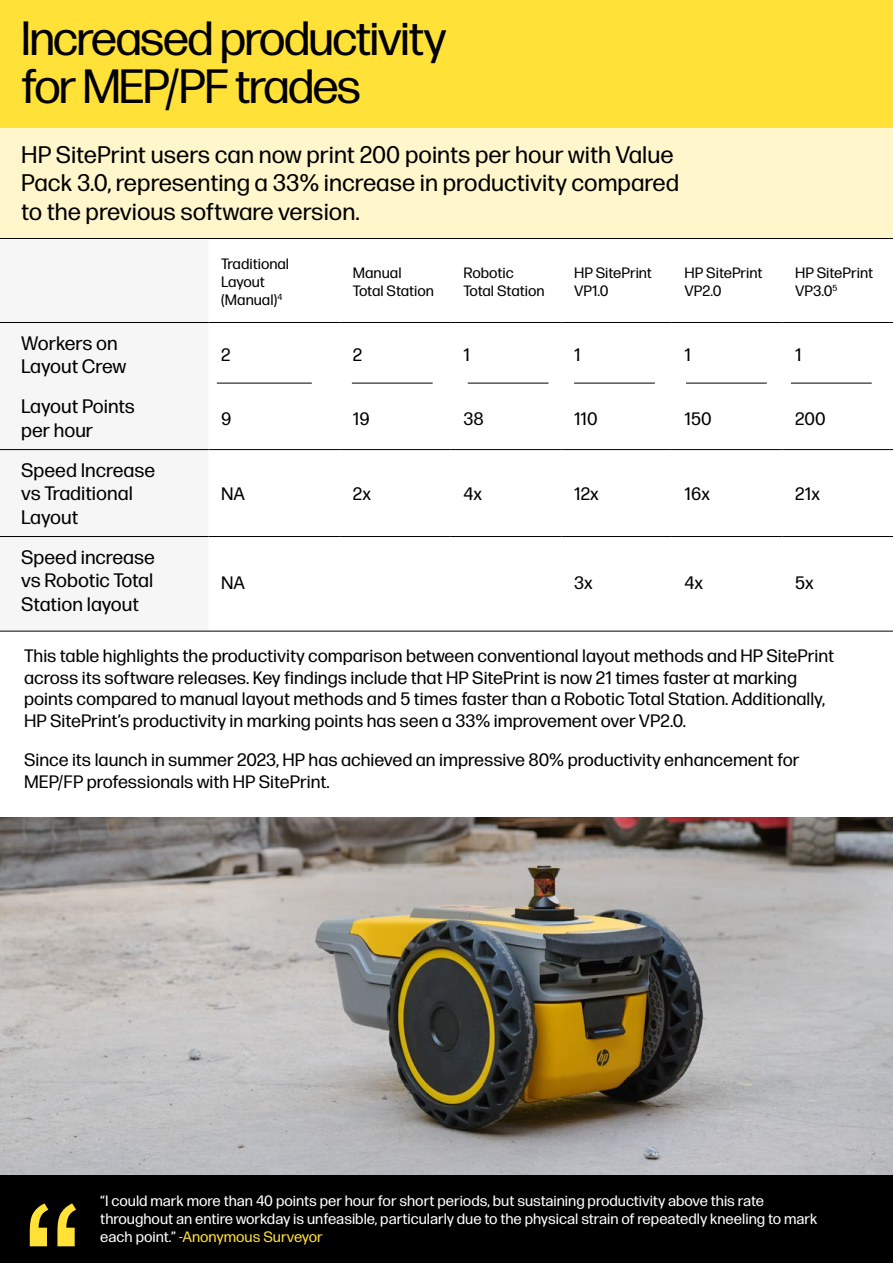
<style>
.page{position:relative;width:893px;height:1263px;background:#fff}
.page>*{position:absolute;margin:0;border:0;box-sizing:border-box;transform-origin:0 0}
.t1{font:48px/48px "Forma DJR Display";color:#000}
.t2{font:24px/28.8px "Forma DJR Micro";color:#000}
.t3{font:19.5px/23.4px "Forma DJR Micro";color:#000}
.t4{font:18px/21.6px "Forma DJR Micro";color:#000}
.t5{font:15px/18px "Forma DJR Micro";color:#fff}
.t6{font:15px/18px "Forma DJR Micro";color:#000}
.s1{color:#ffe137}
</style>
<div class="page">
<div style="left:0;top:321px;width:208px;height:310px;background:#f6f6f6"></div>
<hr style="left:0;top:322px;width:208px;height:1px;background:#000">
<hr style="left:208px;top:322px;width:132px;height:1px;background:#000">
<hr style="left:340px;top:322px;width:111px;height:1px;background:#000">
<hr style="left:451px;top:322px;width:110px;height:1px;background:#000">
<hr style="left:561px;top:322px;width:111px;height:1px;background:#000">
<hr style="left:672px;top:322px;width:110px;height:1px;background:#000">
<hr style="left:782px;top:322px;width:111px;height:1px;background:#000">
<hr style="left:0;top:449px;width:208px;height:1px;background:#000">
<hr style="left:208px;top:449px;width:132px;height:1px;background:#000">
<hr style="left:340px;top:449px;width:111px;height:1px;background:#000">
<hr style="left:451px;top:449px;width:110px;height:1px;background:#000">
<hr style="left:561px;top:449px;width:111px;height:1px;background:#000">
<hr style="left:672px;top:449px;width:110px;height:1px;background:#000">
<hr style="left:782px;top:449px;width:111px;height:1px;background:#000">
<hr style="left:0;top:536px;width:208px;height:1px;background:#000">
<hr style="left:208px;top:536px;width:132px;height:1px;background:#000">
<hr style="left:340px;top:536px;width:111px;height:1px;background:#000">
<hr style="left:451px;top:536px;width:110px;height:1px;background:#000">
<hr style="left:561px;top:536px;width:111px;height:1px;background:#000">
<hr style="left:672px;top:536px;width:110px;height:1px;background:#000">
<hr style="left:782px;top:536px;width:111px;height:1px;background:#000">
<div style="left:0;top:128px;width:893px;height:110px;background:#fff7cb"></div>
<div style="left:0;top:0;width:893px;height:128px;background:#ffe137"></div>
<img style="left:0;top:818px;width:893px;height:357px">
<hr style="left:0;top:238px;width:893px;height:1px;background:#000">
<hr style="left:217px;top:383px;width:95px;height:1px;background:#000">
<hr style="left:352px;top:383px;width:81px;height:1px;background:#000">
<hr style="left:468px;top:383px;width:81px;height:1px;background:#000">
<hr style="left:574px;top:383px;width:81px;height:1px;background:#000">
<hr style="left:686px;top:383px;width:81px;height:1px;background:#000">
<hr style="left:791px;top:383px;width:81px;height:1px;background:#000">
<hr style="left:0;top:631px;width:893px;height:1px;background:#000">
<div style="left:0;top:1175px;width:893px;height:88px;background:#000"></div>
<svg style="left:30px;top:1203px;width:46px;height:43px"></svg>
<h1 class="t1" style="left:22px;top:11px;width:426px">Increased productivity for MEP/PF trades</h1>
<h2 class="t2" style="left:21px;top:138px;width:659px">HP SitePrint users can now print 200 points per hour with Value<br>Pack 3.0, representing a 33% increase in productivity compared to the previous software version.</h2>
<p class="t6" style="left:221px;top:254px;width:70px">Traditional<br>Layout (Manual)<sup>4</sup></p>
<p class="t6" style="left:353px;top:263px;width:83px">Manual<br>Total Station</p>
<p class="t6" style="left:463px;top:263px;width:83px">Robotic<br>Total Station</p>
<p class="t6" style="left:574px;top:263px;width:79px">HP SitePrint<br>VP1.0</p>
<p class="t6" style="left:685px;top:263px;width:79px">HP SitePrint<br>VP2.0</p>
<p class="t6" style="left:795px;top:263px;width:79px">HP SitePrint<br>VP3.0<sup>5</sup></p>
<p class="t3" style="left:21px;top:330px;width:107px">Workers on<br>Layout Crew</p>
<p class="t4" style="left:221px;top:343px;width:11px">2</p>
<p class="t4" style="left:353px;top:343px;width:11px">2</p>
<p class="t4" style="left:463px;top:343px;width:8px">1</p>
<p class="t4" style="left:574px;top:343px;width:8px">1</p>
<p class="t4" style="left:685px;top:343px;width:8px">1</p>
<p class="t4" style="left:795px;top:343px;width:8px">1</p>
<p class="t3" style="left:21px;top:393px;width:115px">Layout Points per hour</p>
<p class="t4" style="left:221px;top:406px;width:12px">9</p>
<p class="t4" style="left:353px;top:406px;width:18px">19</p>
<p class="t4" style="left:463px;top:406px;width:22px">38</p>
<p class="t4" style="left:574px;top:406px;width:25px">110</p>
<p class="t4" style="left:685px;top:406px;width:29px">150</p>
<p class="t4" style="left:795px;top:406px;width:32px">200</p>
<p class="t3" style="left:21px;top:457px;width:136px">Speed Increase vs Traditional<br>Layout</p>
<p class="t4" style="left:221px;top:481px;width:25px">NA</p>
<p class="t4" style="left:353px;top:481px;width:19px">2x</p>
<p class="t4" style="left:463px;top:481px;width:20px">4x</p>
<p class="t4" style="left:574px;top:481px;width:26px">12x</p>
<p class="t4" style="left:685px;top:481px;width:27px">16x</p>
<p class="t4" style="left:795px;top:481px;width:26px">21x</p>
<p class="t3" style="left:21px;top:544px;width:135px;text-align:justify">Speed increase vs Robotic Total Station layout</p>
<p class="t4" style="left:221px;top:570px;width:25px">NA</p>
<p class="t4" style="left:574px;top:570px;width:20px">3x</p>
<p class="t4" style="left:685px;top:570px;width:20px">4x</p>
<p class="t4" style="left:795px;top:570px;width:20px">5x</p>
<p class="t4" style="left:24px;top:644px;width:811px">This table highlights the productivity comparison between conventional layout methods and HP SitePrint across its software releases. Key findings include that HP SitePrint is now 21 times faster at marking points compared to manual layout methods and 5 times faster than a Robotic Total Station. Additionally, HP SitePrint’s productivity in marking points has seen a 33% improvement over VP2.0.</p>
<p class="t4" style="left:24px;top:748px;width:777px">Since its launch in summer 2023, HP has achieved an impressive 80% productivity enhancement for<br>MEP/FP professionals with HP SitePrint.</p>
<p class="t5" style="left:100px;top:1190px;width:718px">“I could mark more than 40 points per hour for short periods, but sustaining productivity above this rate throughout an entire workday is unfeasible, particularly due to the physical strain of repeatedly kneeling to mark each point.” <span class="s1">-Anonymous Surveyor</span></p>
</div>
